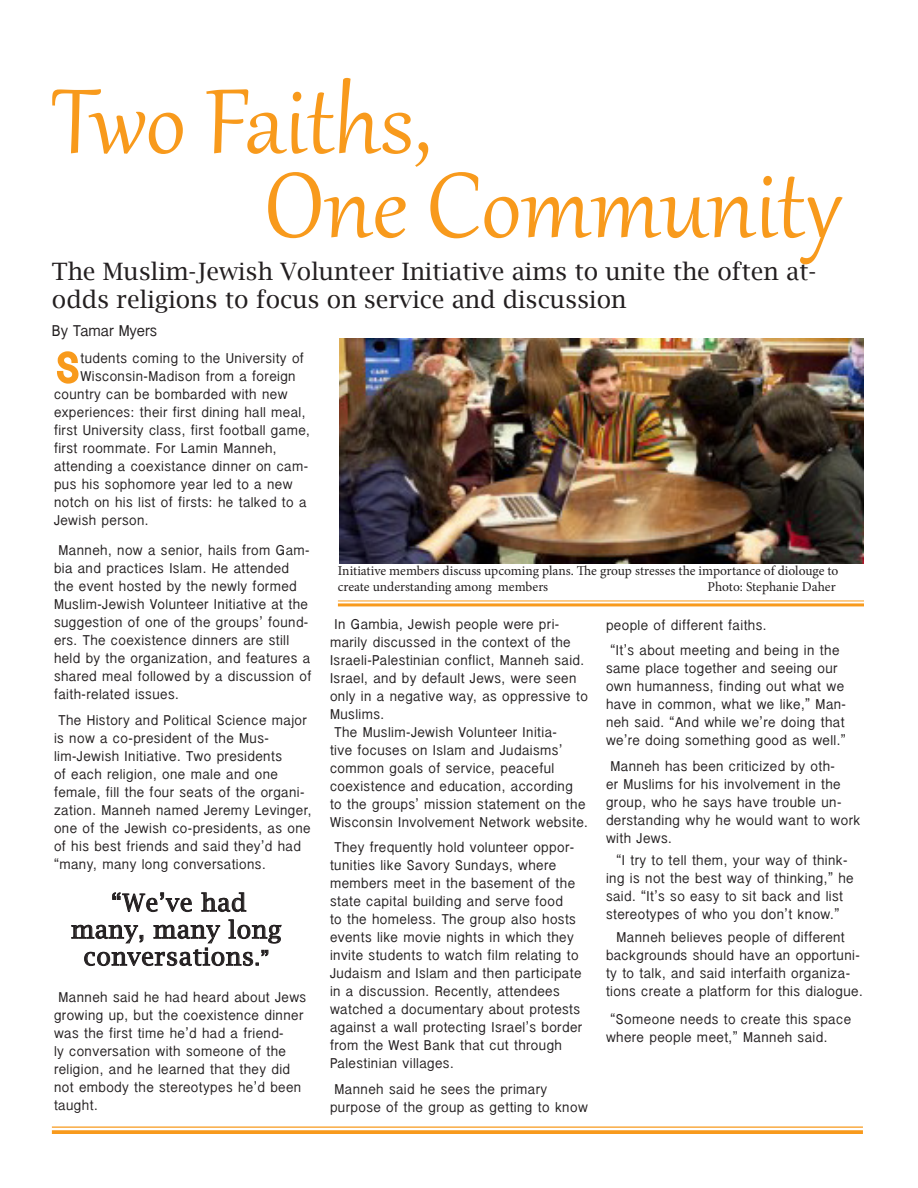
<style>
.page{position:relative;width:918px;height:1188px;background:#fff}
.page>*{position:absolute;margin:0;border:0;box-sizing:border-box;transform-origin:0 0}
.t1{font:112.5px "Gabriola";color:#f89a1c}
.t2{font:42.15px "Inai Mathi";color:#f89a1c}
.t3{font:24px/28.8px "Lucida Bright";color:#231f20}
.t4{font:24px/27px "Lucida Bright";letter-spacing:.03em;color:#231f20;text-align:center}
.t5{font:16.5px "Inai Mathi";color:#231f20}
.t6{font:15px/18px "Inai Mathi";letter-spacing:.03em;color:#231f20}
.t7{font:13.5px/16.2px "Minion Pro";letter-spacing:-.005em;color:#231f20}
.s1{font-size:19.5px}
</style>
<div class="page">
<svg style="left:57px;top:351px;width:22px;height:33px"></svg>
<img style="left:340px;top:339px;width:524px;height:224px">
<svg style="left:112px;top:892px;width:80px;height:20px"></svg>
<svg style="left:201px;top:892px;width:46px;height:20px"></svg>
<svg style="left:71px;top:919px;width:211px;height:47px"></svg>
<hr style="left:338px;top:600px;width:526px;height:1px;background:#f89a1c">
<hr style="left:338px;top:603px;width:526px;height:3px;background:#f89a1c">
<hr style="left:52px;top:1126px;width:811px;height:2px;background:#f89a1c">
<svg style="left:52px;top:1130px;width:811px;height:4px;background:#f8a02a"></svg>
<p class="t1" style="left:52px;top:48px;width:381px">Two Faiths,</p>
<p class="t1" style="left:265px;top:132px;width:578px">One Community</p>
<p class="t3" style="left:52px;top:256px;width:766px">The Muslim-Jewish Volunteer Initiative aims to unite the often at&shy;odds religions to focus on service and discussion</p>
<p class="t5" style="left:52px;top:321px;width:107px">By Tamar Myers</p>
<p class="t2" style="left:57px;top:345px;width:24px">S</p>
<p class="t6" style="left:80px;top:350px;width:225px">tudents coming to the University of</p>
<p class="t6" style="left:80px;top:368px;width:217px">Wisconsin-Madison from a foreign</p>
<p class="t6" style="left:54px;top:386px;width:235px">country can be bombarded with new</p>
<p class="t6" style="left:54px;top:404px;width:253px">experiences: their first dining hall meal,</p>
<p class="t6" style="left:54px;top:422px;width:258px">first University class, first football game,</p>
<p class="t6" style="left:54px;top:440px;width:224px">first roommate. For Lamin Manneh,</p>
<p class="t6" style="left:54px;top:458px;width:256px">attending a coexistance dinner on cam-</p>
<p class="t6" style="left:54px;top:476px;width:240px">pus his sophomore year led to a new</p>
<p class="t6" style="left:54px;top:494px;width:254px">notch on his list of firsts: he talked to a</p>
<p class="t6" style="left:54px;top:512px;width:96px">Jewish person.</p>
<p class="t6" style="left:54px;top:542px;width:259px;text-indent:4px">Manneh, now a senior, hails from Gam&shy;bia and practices Islam. He attended the event hosted by the newly formed Muslim-Jewish Volunteer Initiative at the suggestion of one of the groups’ found&shy;ers. The coexistence dinners are still held by the organization, and features a shared meal followed by a discussion of faith-related issues.</p>
<p class="t6" style="left:54px;top:712px;width:259px;text-indent:4px">The History and Political Science major is now a co-president of the Mus&shy;lim-Jewish Initiative. Two presidents<br>of each religion, one male and one female, fill the four seats of the organi&shy;zation. Manneh named Jeremy Levinger, one of the Jewish co-presidents, as one of his best friends and said they’d had “many, many long conversations.</p>
<p class="t4" style="left:71px;top:889px;width:212px">“We’ve had many, many long conversations<span class="s1">.”</span></p>
<p class="t6" style="left:54px;top:989px;width:254px;text-indent:4px">Manneh said he had heard about Jews growing up, but the coexistence dinner was the first time he’d had a friend-<br>ly conversation with someone of the religion, and he learned that they did not embody the stereotypes he’d been taught.</p>
<p class="t7" style="left:338px;top:562px;width:502px">Initiative members discuss upcoming plans. The group stresses the importance of diolouge to create understanding among members</p>
<p class="t7" style="left:708px;top:579px;width:130px">Photo: Stephanie Daher</p>
<p class="t6" style="left:330px;top:616px;width:259px;text-indent:4px">In Gambia, Jewish people were pri&shy;marily discussed in the context of the Israeli-Palestinian conflict, Manneh said.<br>Israel, and by default Jews, were seen only in a negative way, as oppressive to Muslims.</p>
<p class="t6" style="left:330px;top:724px;width:259px;text-indent:4px">The Muslim-Jewish Volunteer Initia-<br>tive focuses on Islam and Judaisms’ common goals of service, peaceful coexistence and education, according to the groups’ mission statement on the Wisconsin Involvement Network website.</p>
<p class="t6" style="left:330px;top:839px;width:254px;text-indent:4px">They frequently hold volunteer oppor&shy;tunities like Savory Sundays, where members meet in the basement of the state capital building and serve food<br>to the homeless. The group also hosts events like movie nights in which they invite students to watch film relating to Judaism and Islam and then participate in a discussion. Recently, attendees watched a documentary about protests against a wall protecting Israel’s border from the West Bank that cut through Palestinian villages.</p>
<p class="t6" style="left:330px;top:1081px;width:259px;text-indent:4px">Manneh said he sees the primary purpose of the group as getting to know</p>
<p class="t6" style="left:606px;top:617px;width:162px">people of different faiths.</p>
<p class="t6" style="left:606px;top:642px;width:242px;text-align:center">“It’s about meeting and being in the same place together and seeing our own humanness, finding out what we have in common, what we like,” Man&shy;neh said. “And while we’re doing that we’re doing something good as well.”</p>
<p class="t6" style="left:606px;top:758px;width:256px;text-indent:4px">Manneh has been criticized by oth-<br>er Muslims for his involvement in the group, who he says have trouble un&shy;derstanding why he would want to work with Jews.</p>
<p class="t6" style="left:606px;top:852px;width:249px;text-indent:10px">“I try to tell them, your way of think&shy;ing is not the best way of thinking,” he said. “It’s so easy to sit back and list stereotypes of who you don’t know.”</p>
<p class="t6" style="left:606px;top:929px;width:258px;text-indent:10px">Manneh believes people of different backgrounds should have an opportuni&shy;ty to talk, and said interfaith organiza&shy;tions create a platform for this dialogue.</p>
<p class="t6" style="left:606px;top:1011px;width:247px;text-indent:4px">“Someone needs to create this space where people meet,” Manneh said.</p>
</div>
